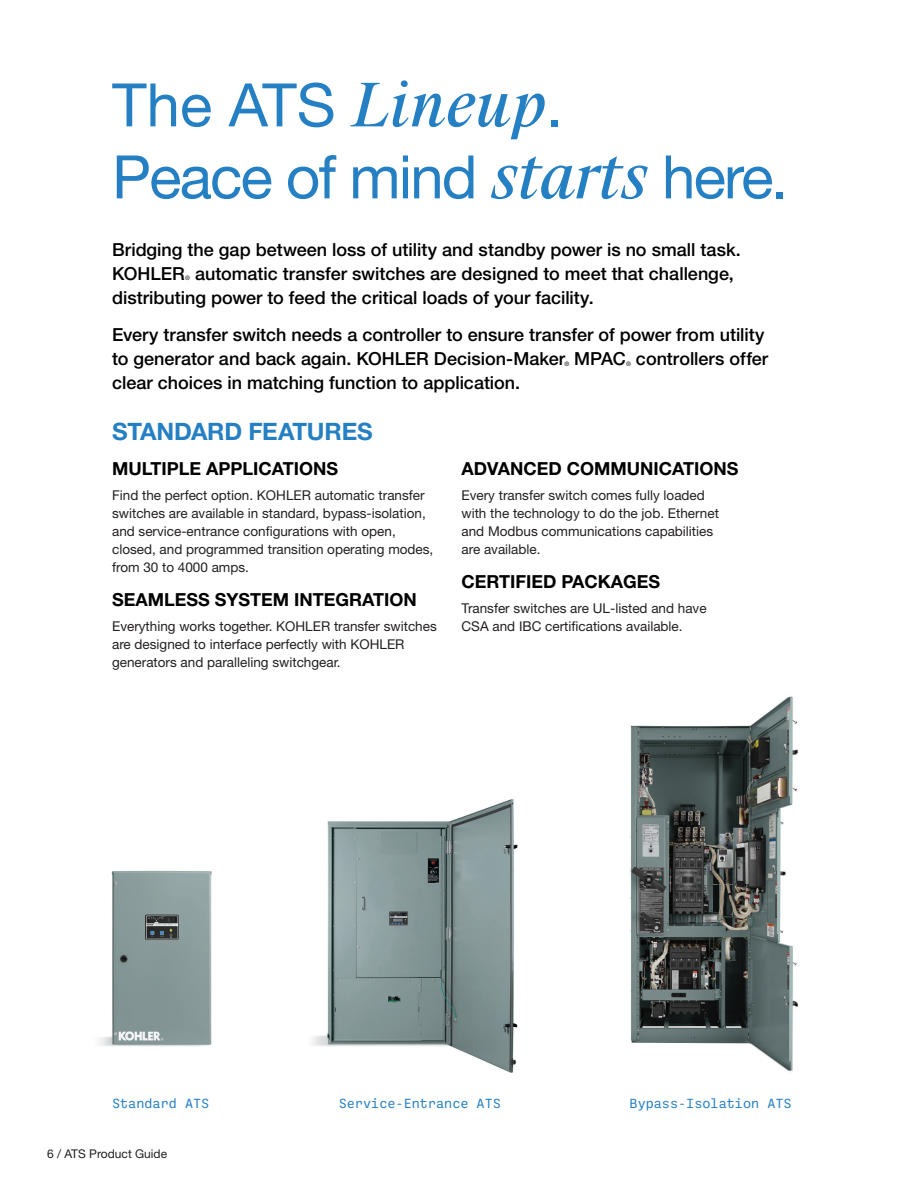
<style>
.page{position:relative;width:905px;height:1188px;background:#fff}
.page>*{position:absolute;margin:0;border:0;box-sizing:border-box;transform-origin:0 0}
.Content_-_Heading{font:60px/72px "Helvetica Neue LT Pro";letter-spacing:-.03em;color:#257fc3}
.t1{font:700 24px "Helvetica Neue LT Pro";letter-spacing:-.01em;color:#257fc3}
.Opening_body_copy{font:500 18px/24px "Helvetica Neue LT Pro";color:#000}
.Paragraph_Header{font:700 18px "Helvetica Neue LT Pro";color:#000}
.Body_copy{font:13.5px/18px "Helvetica Neue LT Pro";color:#231f20}
.Body_copy-2{font:13.5px "Ballinger Mono";color:#257fc3}
.t2{font:12px "Helvetica Neue LT Pro";color:#231f20}
.Opening_body_copy-2{font:500 6.15px "Helvetica Neue LT Pro";color:#231f20}
.s1{font-family:"Suisse Works";font-style:italic}
</style>
<div class="page">
<img style="left:312px;top:799px;width:205px;height:274px">
<img style="left:630px;top:696px;width:169px;height:376px">
<img style="left:100px;top:870px;width:112px;height:176px">
<p class="Content_-_Heading" style="left:112px;top:68px;width:677px">The ATS <span class="s1">Lineup</span>.<br>Peace of mind <span class="s1">starts</span> here.</p>
<p class="Opening_body_copy" style="left:112px;top:237px;width:630px">Bridging the gap between loss of utility and standby power is no small task.<br>KOHLER</p>
<p class="Opening_body_copy" style="left:112px;top:261px;width:623px;text-indent:83px">automatic transfer switches are designed to meet that challenge, distributing power to feed the critical loads of your facility.</p>
<p class="Opening_body_copy" style="left:112px;top:323px;width:654px">Every transfer switch needs a controller to ensure transfer of power from utility to generator and back again. KOHLER Decision-Maker</p>
<p class="Opening_body_copy-2" style="left:185px;top:274px;width:6px">®</p>
<p class="Opening_body_copy-2" style="left:564px;top:360px;width:6px">®</p>
<p class="Opening_body_copy" style="left:574px;top:347px;width:53px">MPAC</p>
<p class="Opening_body_copy-2" style="left:626px;top:360px;width:6px">®</p>
<p class="Opening_body_copy" style="left:636px;top:347px;width:134px">controllers offer</p>
<p class="Opening_body_copy" style="left:112px;top:371px;width:409px">clear choices in matching function to application.</p>
<p class="t1" style="left:112px;top:417px;width:262px">STANDARD FEATURES</p>
<p class="Paragraph_Header" style="left:112px;top:457px;width:227px">MULTIPLE APPLICATIONS</p>
<p class="Body_copy" style="left:112px;top:485px;width:323px">Find the perfect option. KOHLER automatic transfer switches are available in standard, bypass-isolation, and service-entrance configurations with open, closed, and programmed transition operating modes, from 30 to 4000 amps.</p>
<p class="Paragraph_Header" style="left:112px;top:588px;width:306px">SEAMLESS SYSTEM INTEGRATION</p>
<p class="Body_copy" style="left:112px;top:617px;width:326px">Everything works together. KOHLER transfer switches are designed to interface perfectly with KOHLER generators and paralleling switchgear.</p>
<p class="Paragraph_Header" style="left:461px;top:457px;width:278px">ADVANCED COMMUNICATIONS</p>
<p class="Body_copy" style="left:461px;top:485px;width:259px">Every transfer switch comes fully loaded with the technology to do the job. Ethernet and Modbus communications capabilities are available.</p>
<p class="Paragraph_Header" style="left:461px;top:570px;width:200px">CERTIFIED PACKAGES</p>
<p class="Body_copy" style="left:461px;top:599px;width:247px">Transfer switches are UL-listed and have<br>CSA and IBC certifications available.</p>
<p class="Body_copy-2" style="left:112px;top:1096px;width:99px">Standard ATS</p>
<p class="Body_copy-2" style="left:339px;top:1096px;width:163px">Service-Entrance ATS</p>
<p class="Body_copy-2" style="left:629px;top:1096px;width:164px">Bypass-Isolation ATS</p>
<p class="t2" style="left:47px;top:1146px;width:121px">6 / ATS Product Guide</p>
</div>
